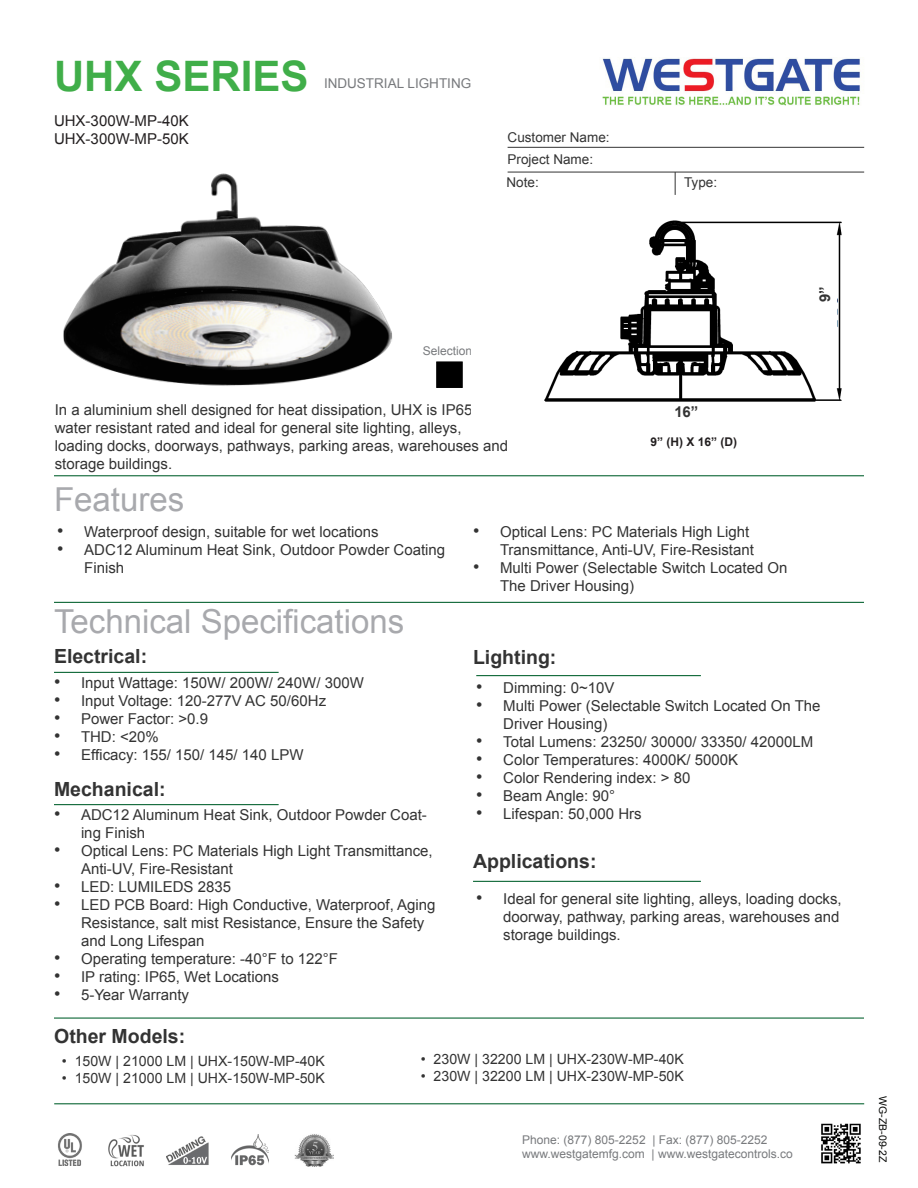
<style>
.page{position:relative;width:918px;height:1188px;background:#fff}
.page>*{position:absolute;margin:0;border:0;box-sizing:border-box;transform-origin:0 0}
.t1{font:700 42px "Arial";color:#40ae49}
.t2{font:33px "Arial";color:#a8a9ad}
.t3{font:700 19.5px "Arial";color:#333}
.t4{font:15px/18px "Arial";color:#333}
.t5{font:15px "Arial";color:#231f20}
.t6{font:700 15px "Arial";color:#333}
.t7{font:14.1px "Arial";color:#333}
.t8{font:13.5px "Arial";color:#333}
.t9{font:13.5px "Arial";color:#787a7d}
.t10{font:12px "Arial";color:#787a7d}
.t11{font:700 12px "Arial";color:#231f20}
.t12{font:10.5px "Arial";color:#040503}
.s1{font-size:18px}
</style>
<div class="page">
<img style="left:63px;top:173px;width:330px;height:213px">
<hr style="left:54px;top:475px;width:810px;height:1px;background:#0d6736">
<hr style="left:508px;top:147px;width:356px;height:1px;background:#333">
<svg style="left:675px;top:173px;width:1px;height:22px"></svg>
<hr style="left:508px;top:172px;width:356px;height:1px;background:#333">
<hr style="left:54px;top:602px;width:810px;height:1px;background:#0d6736">
<hr style="left:54px;top:672px;width:225px;height:1px;background:#0d6736">
<hr style="left:54px;top:804px;width:225px;height:1px;background:#0d6736">
<hr style="left:473px;top:881px;width:228px;height:1px;background:#0d6736">
<img style="left:602px;top:58px;width:258px;height:48px">
<hr style="left:476px;top:675px;width:225px;height:1px;background:#0d6736">
<hr style="left:54px;top:1103px;width:810px;height:1px;background:#0d6736">
<hr style="left:54px;top:1018px;width:810px;height:1px;background:#0d6736">
<div style="left:437px;top:362px;width:25px;height:26px;background:#000"></div>
<img style="left:821px;top:1123px;width:40px;height:41px">
<img style="left:58px;top:1134px;width:24px;height:32px">
<img style="left:231px;top:1134px;width:38px;height:32px">
<img style="left:295px;top:1134px;width:39px;height:33px">
<img style="left:166px;top:1136px;width:43px;height:29px">
<img style="left:108px;top:1134px;width:36px;height:33px">
<img style="left:544px;top:220px;width:298px;height:182px">
<div style="left:819px;top:261px;width:18px;height:67px;background:#fff"></div>
<div style="left:514px;top:260px;width:151px;height:24px;background:#fff"></div>
<p class="t1" style="left:54px;top:49px;width:256px">UHX SERIES</p>
<p class="t5" style="left:54px;top:111px;width:136px">UHX-300W-MP-40K</p>
<p class="t5" style="left:54px;top:129px;width:136px">UHX-300W-MP-50K</p>
<p class="t9" style="left:324px;top:74px;width:149px">INDUSTRIAL LIGHTING</p>
<p class="t8" style="left:508px;top:128px;width:104px">Customer Name:</p>
<p class="t8" style="left:508px;top:150px;width:87px">Project Name:</p>
<p class="t8" style="left:507px;top:173px;width:34px">Note:</p>
<p class="t8" style="left:684px;top:173px;width:35px">Type:</p>
<p class="t10" style="left:423px;top:343px;width:54px">Selection:</p>
<p class="t4" style="left:55px;top:401px;width:455px">In a aluminium shell designed for heat dissipation, UHX is IP65 water resistant rated and ideal for general site lighting, alleys, loading docks, doorways, pathways, parking areas, warehouses and storage buildings.</p>
<p class="t2" style="left:54px;top:478px;width:132px">Features</p>
<p class="t6" style="left:674px;top:402px;width:26px">16”</p>
<p class="t11" style="left:651px;top:434px;width:88px">9” (H) X 16” (D)</p>
<p class="t4" style="left:57px;top:523px;width:323px"><span class="s1">•</span> Waterproof design, suitable for wet locations</p>
<p class="t4" style="left:84px;top:541px;width:362px;text-indent:-27px"><span class="s1">•</span> ADC12 Aluminum Heat Sink, Outdoor Powder Coating<br>Finish</p>
<p class="t2" style="left:54px;top:600px;width:352px">Technical Specifications</p>
<p class="t3" style="left:54px;top:643px;width:95px">Electrical:</p>
<p class="t4" style="left:500px;top:523px;width:255px;text-indent:-27px"><span class="s1">•</span> Optical Lens: PC Materials High Light<br>Transmittance, Anti-UV, Fire-Resistant</p>
<p class="t4" style="left:500px;top:559px;width:289px;text-indent:-27px"><span class="s1">•</span> Multi Power (Selectable Switch Located On<br>The Driver Housing)</p>
<p class="t3" style="left:473px;top:644px;width:85px">Lighting:</p>
<p class="t6" style="left:815px;top:302px;width:17px;rotate:-90deg">9”</p>
<p class="t4" style="left:54px;top:674px;width:311px"><span class="s1">•</span> Input Wattage: 150W/ 200W/ 240W/ 300W</p>
<p class="t4" style="left:54px;top:692px;width:274px"><span class="s1">•</span> Input Voltage: 120-277V AC 50/60Hz</p>
<p class="t4" style="left:54px;top:710px;width:156px"><span class="s1">•</span> Power Factor: &gt;0.9</p>
<p class="t4" style="left:54px;top:728px;width:106px"><span class="s1">•</span> THD: &lt;20%</p>
<p class="t4" style="left:54px;top:746px;width:251px"><span class="s1">•</span> Efficacy: 155/ 150/ 145/ 140 LPW</p>
<p class="t3" style="left:54px;top:776px;width:113px">Mechanical:</p>
<p class="t4" style="left:81px;top:806px;width:347px;text-indent:-27px"><span class="s1">•</span> ADC12 Aluminum Heat Sink, Outdoor Powder Coat&shy;ing Finish</p>
<p class="t4" style="left:81px;top:842px;width:353px;text-indent:-27px"><span class="s1">•</span> Optical Lens: PC Materials High Light Transmittance,<br>Anti-UV, Fire-Resistant</p>
<p class="t4" style="left:54px;top:878px;width:179px"><span class="s1">•</span> LED: LUMILEDS 2835</p>
<p class="t4" style="left:81px;top:896px;width:356px;text-indent:-27px"><span class="s1">•</span> LED PCB Board: High Conductive, Waterproof, Aging<br>Resistance, salt mist Resistance, Ensure the Safety and Long Lifespan</p>
<p class="t4" style="left:54px;top:950px;width:286px"><span class="s1">•</span> Operating temperature: -40°F to 122°F</p>
<p class="t4" style="left:54px;top:968px;width:226px"><span class="s1">•</span> IP rating: IP65, Wet Locations</p>
<p class="t4" style="left:54px;top:986px;width:137px"><span class="s1">•</span> 5-Year Warranty</p>
<p class="t4" style="left:476px;top:679px;width:140px"><span class="s1">•</span> Dimming: 0~10V</p>
<p class="t4" style="left:503px;top:697px;width:319px;text-indent:-27px"><span class="s1">•</span> Multi Power (Selectable Switch Located On The<br>Driver Housing)</p>
<p class="t4" style="left:476px;top:733px;width:339px"><span class="s1">•</span> Total Lumens: 23250/ 30000/ 33350/ 42000LM</p>
<p class="t4" style="left:476px;top:751px;width:263px"><span class="s1">•</span> Color Temperatures: 4000K/ 5000K</p>
<p class="t4" style="left:476px;top:769px;width:216px"><span class="s1">•</span> Color Rendering index: &gt; 80</p>
<p class="t4" style="left:476px;top:787px;width:140px"><span class="s1">•</span> Beam Angle: 90°</p>
<p class="t4" style="left:476px;top:805px;width:167px"><span class="s1">•</span> Lifespan: 50,000 Hrs</p>
<p class="t3" style="left:473px;top:848px;width:125px">Applications:</p>
<p class="t4" style="left:503px;top:890px;width:340px;text-indent:-27px"><span class="s1">•</span> Ideal for general site lighting, alleys, loading docks, doorway, pathway, parking areas, warehouses and storage buildings.</p>
<p class="t3" style="left:54px;top:1023px;width:133px">Other Models:</p>
<p class="t7" style="left:62px;top:1052px;width:265px">• 150W | 21000 LM | UHX-150W-MP-40K</p>
<p class="t7" style="left:62px;top:1069px;width:265px">• 150W | 21000 LM | UHX-150W-MP-50K</p>
<p class="t7" style="left:421px;top:1050px;width:265px">• 230W | 32200 LM | UHX-230W-MP-40K</p>
<p class="t7" style="left:421px;top:1067px;width:265px">• 230W | 32200 LM | UHX-230W-MP-50K</p>
<p class="t10" style="left:522px;top:1132px;width:247px">Phone: (877) 805-2252 | Fax: (877) 805-2252</p>
<p class="t10" style="left:522px;top:1146px;width:272px">www.westgatemfg.com | www.westgatecontrols.co</p>
<p class="t12" style="left:890px;top:1096px;width:67px;rotate:90deg">WG-ZB-09-2Z</p>
</div>
